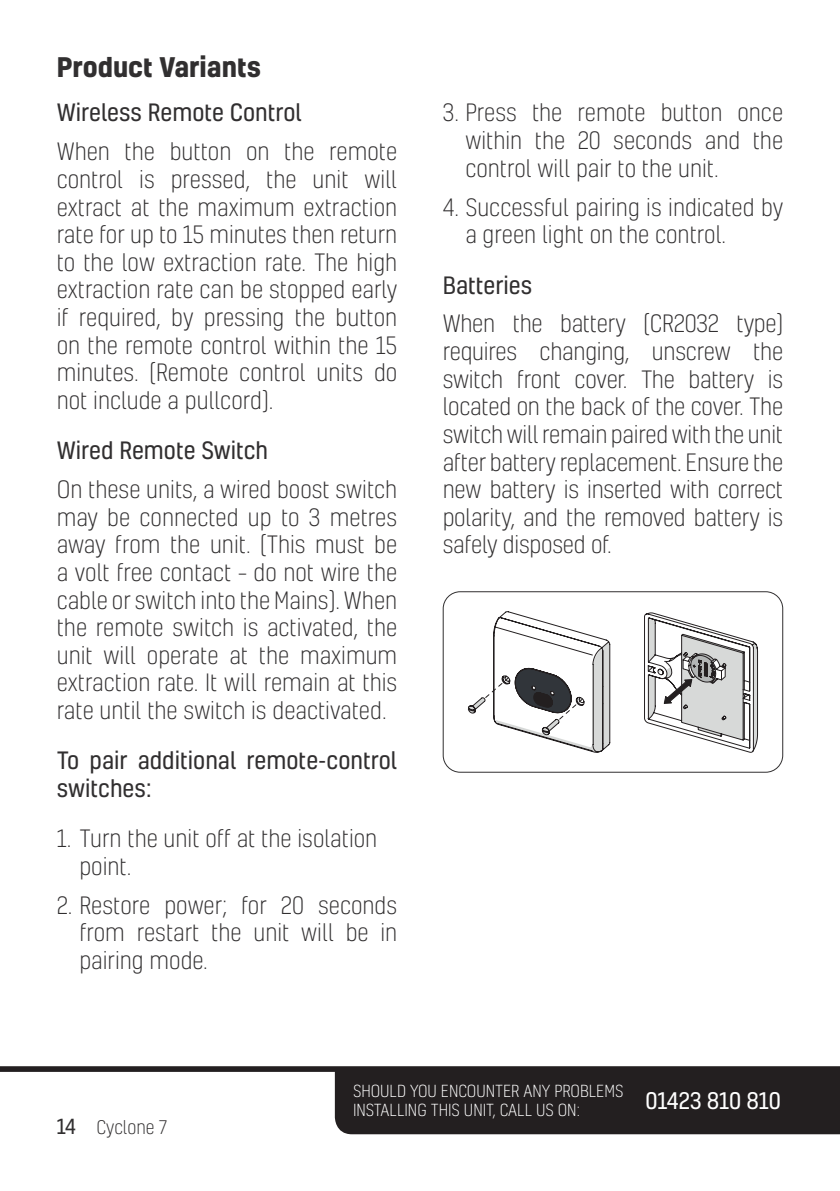
<style>
.page{position:relative;width:840px;height:1191px;background:#fff}
.page>*{position:absolute;margin:0;border:0;box-sizing:border-box;transform-origin:0 0}
.t1{font:700 26px "Kelson";color:#312f30}
.t2{font:300 23px/27.6px "Kelson";color:#312f30;text-align:justify}
.t3{font:23px/27.6px "Kelson";color:#312f30}
.t4{font:22px "Kelson";color:#fff}
.t5{font:300 18px "Kelson";color:#312f30}
.t6{font:300 16px/19.2px "Kelson";color:#fff}
.s1{font-weight:400;font-size:20px}
</style>
<div class="page">
<svg style="left:0;top:1066px;width:839px;height:68px;fill:#231f20"></svg>
<svg style="left:467px;top:611px;width:143px;height:142px"></svg>
<svg style="left:644px;top:612px;width:110px;height:141px"></svg>
<svg style="left:647px;top:618px;width:110px;height:132px"></svg>
<div style="left:442px;top:591px;width:340px;height:181px;border:1px solid #312f30;border-radius:17px"></div>
<p class="t1" style="left:57px;top:48px;width:206px">Product Variants</p>
<p class="t3" style="left:57px;top:98px;width:247px">Wireless Remote Control</p>
<p class="t2" style="left:57px;top:138px;width:342px">When the button on the remote control is pressed, the unit will extract at the maximum extraction rate for up to 15 minutes then return to the low extraction rate. The high extraction rate can be stopped early if required, by pressing the button on the remote control within the 15 minutes. (Remote control units do not include a pullcord).</p>
<p class="t3" style="left:57px;top:436px;width:213px">Wired Remote Switch</p>
<p class="t2" style="left:57px;top:475px;width:342px">On these units, a wired boost switch may be connected up to 3 metres away from the unit. (This must be a volt free contact – do not wire the cable or switch into the Mains). When the remote switch is activated, the unit will operate at the maximum extraction rate. It will remain at this rate until the switch is deactivated.</p>
<p class="t3" style="left:57px;top:746px;width:342px">To pair additional remote-control switches:</p>
<p class="t2" style="left:79px;top:824px;width:299px;text-indent:-23px">1. Turn the unit off at the isolation point.</p>
<p class="t2" style="left:79px;top:891px;width:319px;text-indent:-23px">2. Restore power; for 20 seconds from restart the unit will be in pairing mode.</p>
<p class="t2" style="left:465px;top:99px;width:319px;text-indent:-23px">3. Press the remote button once within the 20 seconds and the control will pair to the unit.</p>
<p class="t2" style="left:465px;top:193px;width:319px;text-indent:-23px">4. Successful pairing is indicated by a green light on the control.</p>
<p class="t3" style="left:442px;top:270px;width:91px">Batteries</p>
<p class="t2" style="left:442px;top:310px;width:342px">When the battery (CR2032 type) requires changing, unscrew the switch front cover. The battery is located on the back of the cover. The switch will remain paired with the unit after battery replacement. Ensure the new battery is inserted with correct polarity, and the removed battery is safely disposed of.</p>
<p class="t5" style="left:57px;top:1116px;width:112px"><span class="s1">14</span> Cyclone 7</p>
<p class="t6" style="left:353px;top:1081px;width:272px">SHOULD YOU ENCOUNTER ANY PROBLEMS<br>INSTALLING THIS UNIT, CALL US ON:</p>
<p class="t4" style="left:645px;top:1086px;width:137px">01423 810 810</p>
</div>
